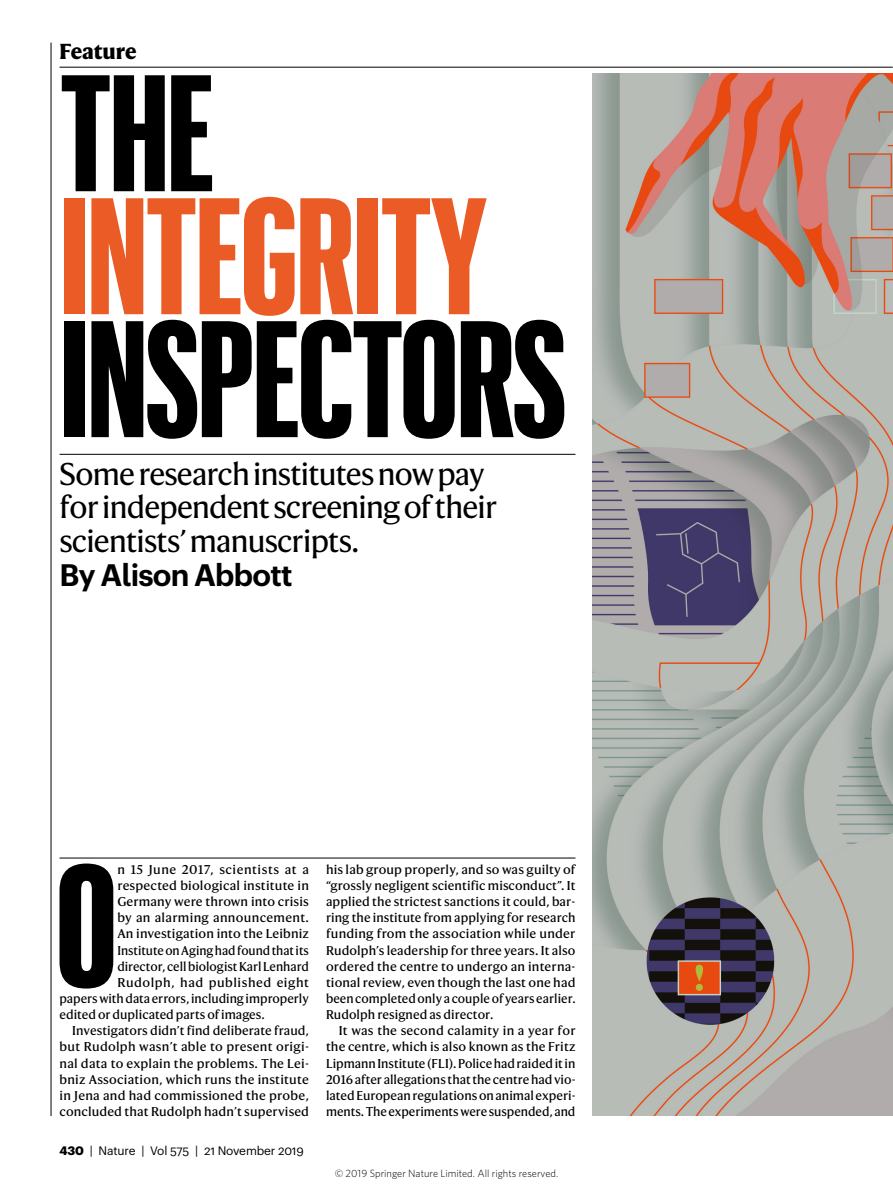
<style>
.page{position:relative;width:893px;height:1187px;background:#fff}
.page>*{position:absolute;margin:0;border:0;box-sizing:border-box;transform-origin:0 0}
.t1{font:700 170.25px "Graphik XX Cond";color:#000}
.t2{font:700 162px "Graphik XX Cond";letter-spacing:-.01em;color:#000}
.t3{font:700 162px "Graphik XX Cond";letter-spacing:-.01em;color:#eb5b25}
.t4{font:30.3px/33.8px "Harding";letter-spacing:-.025em;color:#000}
.t5{font:600 30.3px "Graphik Naturel";letter-spacing:-.025em;color:#000}
.t6{font:800 21px "Harding";letter-spacing:-.01em;color:#000}
.t7{font:12.3px/16px "Harding Text";letter-spacing:.005em;color:#000;text-align:justify}
.t8{font:12.3px "Harding Text";letter-spacing:.04em;color:#000}
.t9{font:12.3px "Harding Text";letter-spacing:.025em;color:#000}
.t10{font:12px "Graphik Naturel";letter-spacing:-.01em;color:#000}
.t11{font:300 10.5px "Whitney";color:#000}
.s1{font-weight:700}
</style>
<div class="page">
<img style="left:592px;top:73px;width:301px;height:1042px">
<hr style="left:60px;top:454px;width:515px;height:1px;background:#000">
<hr style="left:60px;top:857px;width:515px;height:1px;background:#000">
<hr style="left:51px;top:43px;width:1px;height:1072px;background:#000">
<hr style="left:60px;top:67px;width:833px;height:1px;background:#000">
<h3 class="t6" style="left:60px;top:39px;width:78px">Feature</h3>
<h2 class="t2" style="left:60px;top:25px;width:156px">THE</h2>
<h2 class="t3" style="left:60px;top:148px;width:429px">INTEGRITY</h2>
<h2 class="t2" style="left:60px;top:271px;width:508px">INSPECTORS</h2>
<h3 class="t4" style="left:60px;top:457px;width:439px">Some research institutes now pay for independent screening of their scientists’ manuscripts.</h3>
<h3 class="t5" style="left:60px;top:551px;width:234px">By Alison Abbott</h3>
<h1 class="t1" style="left:56px;top:812px;width:63px">O</h1>
<p class="t8" style="left:117px;top:862px;width:193px">n 15 June 2017, scientists at a</p>
<p class="t7" style="left:117px;top:877px;width:193px">respected biological institute in</p>
<p class="t7" style="left:117px;top:893px;width:193px">Germany were thrown into crisis</p>
<p class="t9" style="left:117px;top:910px;width:193px">by an alarming announcement.</p>
<p class="t7" style="left:117px;top:926px;width:193px">An investigation into the Leibniz</p>
<p class="t7" style="left:117px;top:942px;width:193px">Institute on Aging had found that its</p>
<p class="t7" style="left:117px;top:958px;width:193px">director, cell biologist Karl Lenhard</p>
<p class="t8" style="left:117px;top:974px;width:193px">Rudolph, had published eight</p>
<p class="t7" style="left:60px;top:990px;width:251px">papers with data errors, including improperly</p>
<p class="t7" style="left:60px;top:1006px;width:207px">edited or duplicated parts of images.</p>
<p class="t7" style="left:72px;top:1022px;width:238px">Investigators didn’t find deliberate fraud,</p>
<p class="t7" style="left:60px;top:1039px;width:251px">but Rudolph wasn’t able to present origi-</p>
<p class="t7" style="left:60px;top:1055px;width:251px">nal data to explain the problems. The Lei-</p>
<p class="t7" style="left:60px;top:1071px;width:251px">bniz Association, which runs the institute</p>
<p class="t7" style="left:60px;top:1087px;width:251px">in Jena and had commissioned the probe,</p>
<p class="t7" style="left:60px;top:1103px;width:251px">concluded that Rudolph hadn’t supervised</p>
<p class="t10" style="left:60px;top:1141px;width:246px"><span class="s1">430</span> | Nature | Vol 575 | 21 November 2019</p>
<p class="t7" style="left:326px;top:861px;width:251px">his lab group properly, and so was guilty of “grossly negligent scientific misconduct”. It applied the strictest sanctions it could, bar&shy;ring the institute from applying for research funding from the association while under Rudolph’s leadership for three years. It also ordered the centre to undergo an interna&shy;tional review, even though the last one had been completed only a couple of years earlier.<br>Rudolph resigned as director.</p>
<p class="t7" style="left:326px;top:1022px;width:251px;text-indent:13px">It was the second calamity in a year for the centre, which is also known as the Fritz Lipmann Institute (FLI). Police had raided it in 2016 after allegations that the centre had vio&shy;lated European regulations on animal experi&shy;ments. The experiments were suspended, and</p>
<p class="t11" style="left:335px;top:1166px;width:225px">© 2019 Springer Nature Limited. All rights reserved.</p>
</div>
